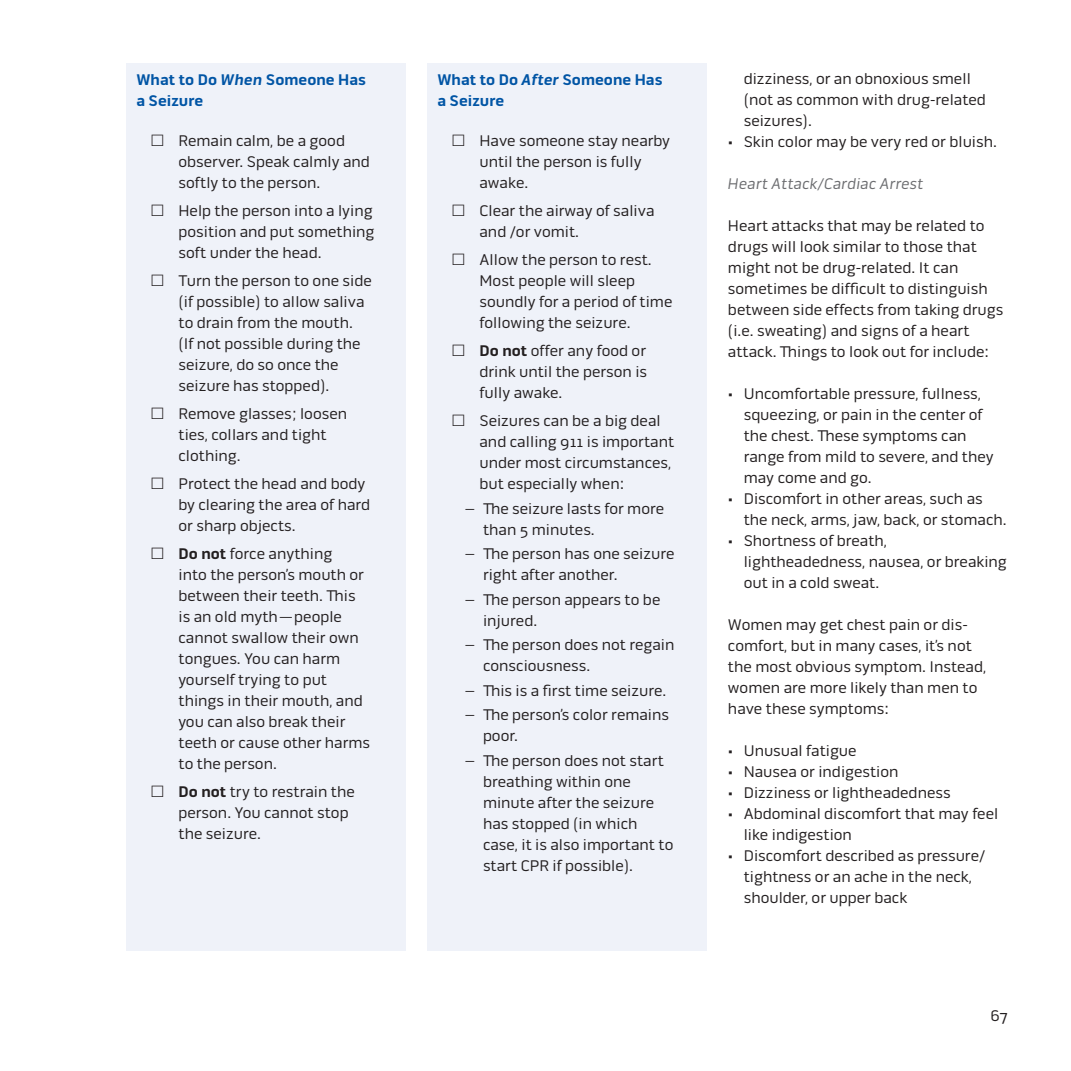
<style>
.page{position:relative;width:1071px;height:1071px;background:#fff}
.page>*{position:absolute;margin:0;border:0;box-sizing:border-box;transform-origin:0 0}
.t1{font:15.75px/21px "Pill Gothic 600 mg";color:#231f20}
.t2{font:700 15.75px/21px "Pill Gothic 600 mg";color:#0155a5}
.t3{font:italic 15.75px "Pill Gothic 600 mg";color:#6c6d70}
.s1{font-family:"Pill Gothic 600 mg Bold Obliq";font-weight:400}
.s2{font-weight:700}
</style>
<div class="page">
<div style="left:126px;top:63px;width:280px;height:887px;background:#eff2f9"></div>
<div style="left:427px;top:63px;width:280px;height:887px;background:#eff2f9"></div>
<p class="t2" style="left:136px;top:70px;width:231px">What to Do <span class="s1">When</span> Someone Has a Seizure</p>
<p class="t1" style="left:179px;top:131px;width:193px">Remain calm, be a good observer. Speak calmly and softly to the person.</p>
<p class="t1" style="left:179px;top:201px;width:197px;text-align:justify">Help the person into a lying position and put something soft under the head.</p>
<p class="t1" style="left:179px;top:271px;width:195px">Turn the person to one side (if possible) to allow saliva to drain from the mouth. (If not possible during the seizure, do so once the seizure has stopped).</p>
<p class="t1" style="left:179px;top:404px;width:170px">Remove glasses; loosen ties, collars and tight clothing.</p>
<p class="t1" style="left:179px;top:474px;width:193px">Protect the head and body by clearing the area of hard or sharp objects.</p>
<p class="t1" style="left:179px;top:544px;width:193px"><span class="s2">Do not</span> force anything<br>into the person’s mouth or between their teeth. This is an old myth—people cannot swallow their own tongues. You can harm yourself trying to put things in their mouth, and you can also break their teeth or cause other harms to the person.</p>
<p class="t1" style="left:179px;top:782px;width:178px"><span class="s2">Do not</span> try to restrain the person. You cannot stop the seizure.</p>
<p class="t2" style="left:438px;top:70px;width:227px">What to Do <span class="s1">After</span> Someone Has a Seizure</p>
<p class="t1" style="left:480px;top:131px;width:192px">Have someone stay nearby until the person is fully awake.</p>
<p class="t1" style="left:480px;top:201px;width:177px">Clear the airway of saliva and /or vomit.</p>
<p class="t1" style="left:480px;top:250px;width:194px">Allow the person to rest.<br>Most people will sleep soundly for a period of time following the seizure.</p>
<p class="t1" style="left:480px;top:341px;width:169px;text-align:justify"><span class="s2">Do not</span> offer any food or drink until the person is fully awake.</p>
<p class="t1" style="left:480px;top:411px;width:196px">Seizures can be a big deal and calling 911 is important under most circumstances, but especially when:</p>
<p class="t1" style="left:483px;top:498px;width:183px;text-indent:-17px">– The seizure lasts for more than 5 minutes.</p>
<p class="t1" style="left:483px;top:544px;width:193px;text-indent:-17px">– The person has one seizure right after another.</p>
<p class="t1" style="left:483px;top:589px;width:179px;text-indent:-17px">– The person appears to be injured.</p>
<p class="t1" style="left:483px;top:635px;width:193px;text-indent:-17px">– The person does not regain consciousness.</p>
<p class="t1" style="left:466px;top:680px;width:202px">– This is a first time seizure.</p>
<p class="t1" style="left:483px;top:705px;width:188px;text-indent:-17px">– The person’s color remains poor.</p>
<p class="t1" style="left:483px;top:750px;width:192px;text-indent:-17px">– The person does not start breathing within one minute after the seizure has stopped (in which case, it is also important to start CPR if possible).</p>
<p class="t1" style="left:744px;top:68px;width:244px">dizziness, or an obnoxious smell (not as common with drug-related seizures).</p>
<p class="t1" style="left:728px;top:131px;width:270px">• Skin color may be very red or bluish.</p>
<p class="t3" style="left:728px;top:175px;width:197px">Heart Attack/Cardiac Arrest</p>
<p class="t1" style="left:728px;top:215px;width:277px">Heart attacks that may be related to drugs will look similar to those that might not be drug-related. It can sometimes be difficult to distinguish between side effects from taking drugs (i.e. sweating) and signs of a heart attack. Things to look out for include:</p>
<p class="t1" style="left:744px;top:383px;width:252px;text-indent:-16px">• Uncomfortable pressure, fullness, squeezing, or pain in the center of the chest. These symptoms can range from mild to severe, and they may come and go.</p>
<p class="t1" style="left:744px;top:488px;width:265px;text-indent:-16px">• Discomfort in other areas, such as the neck, arms, jaw, back, or stomach.</p>
<p class="t1" style="left:744px;top:530px;width:265px;text-indent:-16px">• Shortness of breath, lightheadedness, nausea, or breaking out in a cold sweat.</p>
<p class="t1" style="left:728px;top:614px;width:260px">Women may get chest pain or dis&shy;comfort, but in many cases, it’s not the most obvious symptom. Instead, women are more likely than men to have these symptoms:</p>
<p class="t1" style="left:728px;top:740px;width:130px">• Unusual fatigue</p>
<p class="t1" style="left:728px;top:761px;width:172px">• Nausea or indigestion</p>
<p class="t1" style="left:728px;top:782px;width:224px">• Dizziness or lightheadedness</p>
<p class="t1" style="left:744px;top:803px;width:256px;text-indent:-16px">• Abdominal discomfort that may feel like indigestion</p>
<p class="t1" style="left:744px;top:845px;width:243px;text-indent:-16px">• Discomfort described as pressure/ tightness or an ache in the neck, shoulder, or upper back</p>
<p class="t1" style="left:990px;top:1005px;width:19px">67</p>
</div>
